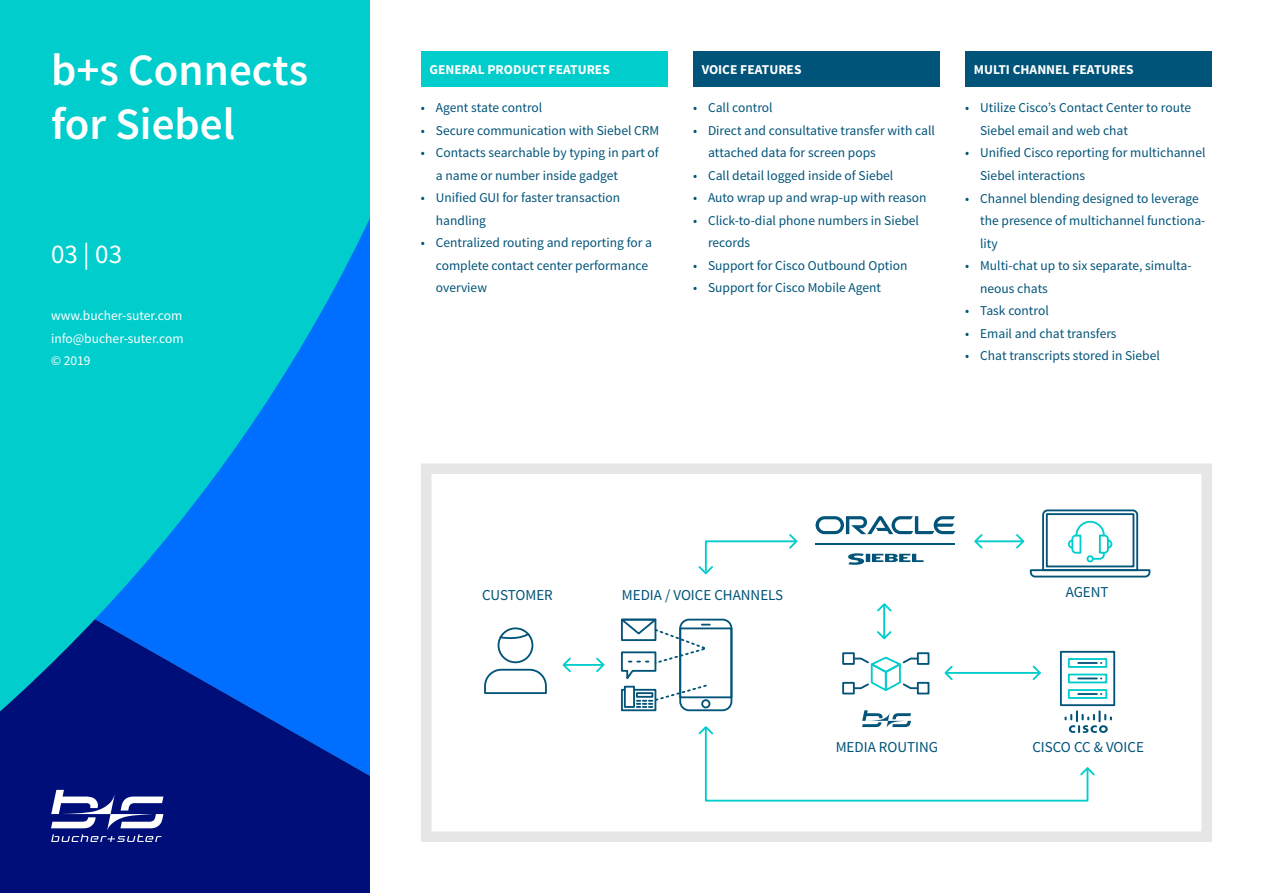
<style>
.page{position:relative;width:1263px;height:893px;background:#fff}
.page>*{position:absolute;margin:0;border:0;box-sizing:border-box;transform-origin:0 0}
.t1{font:600 45px/54px "Source Sans Pro";color:#fff}
.t2{font:27px "Source Sans Pro";color:#fff}
.t3{font:15.15px "Source Sans Pro";color:#035479}
.t4{font:13.5px/22.5px "Source Sans Pro";color:#005479}
.t5{font:700 13.5px "Source Sans Pro";color:#fff}
.t6{font:13.5px/22.5px "Source Sans Pro";color:#fff;text-align:justify}
</style>
<div class="page">
<svg style="left:0;top:0;width:370px;height:893px;background:#008fc5"></svg>
<svg style="left:848px;top:553px;width:75px;height:12px"></svg>
<svg style="left:815px;top:516px;width:140px;height:18px"></svg>
<hr style="left:815px;top:543px;width:140px;height:2px;background:#035479">
<div style="left:498px;top:627px;width:35px;height:36px;border:2px solid #035479;border-radius:50%"></div>
<svg style="left:484px;top:668px;width:63px;height:26px"></svg>
<svg style="left:498px;top:632px;width:32px;height:8px"></svg>
<div style="left:1060px;top:651px;width:55px;height:55px;border:2px solid #035479"></div>
<svg style="left:698px;top:534px;width:100px;height:41px"></svg>
<hr style="left:977px;top:540px;width:46px;height:2px;background:#00cdcc">
<svg style="left:1014px;top:509px;width:137px;height:69px"></svg>
<hr style="left:565px;top:664px;width:38px;height:2px;background:#00cdcc">
<svg style="left:594px;top:657px;width:11px;height:15px"></svg>
<svg style="left:562px;top:657px;width:11px;height:15px"></svg>
<svg style="left:974px;top:534px;width:10px;height:15px"></svg>
<svg style="left:621px;top:603px;width:491px;height:199px"></svg>
<div style="left:421px;top:463px;width:791px;height:379px;border:10px solid #e6e6e6"></div>
<svg style="left:51px;top:790px;width:112px;height:52px"></svg>
<div style="left:421px;top:51px;width:247px;height:35px;background:#00cdcc"></div>
<div style="left:693px;top:51px;width:247px;height:35px;background:#005479"></div>
<div style="left:965px;top:51px;width:247px;height:35px;background:#005479"></div>
<h1 class="t1" style="left:51px;top:44px;width:259px">b+s Connects for Siebel</h1>
<h2 class="t2" style="left:51px;top:237px;width:73px">03 | 03</h2>
<p class="t6" style="left:51px;top:305px;width:134px">www.bucher-suter.com info@bucher-suter.com © 2019</p>
<p class="t5" style="left:429px;top:61px;width:182px">GENERAL PRODUCT FEATURES</p>
<p class="t5" style="left:702px;top:61px;width:101px">VOICE FEATURES</p>
<p class="t5" style="left:974px;top:61px;width:161px">MULTI CHANNEL FEATURES</p>
<p class="t4" style="left:421px;top:97px;width:123px">• Agent state control</p>
<p class="t4" style="left:421px;top:119px;width:240px">• Secure communication with Siebel CRM</p>
<p class="t4" style="left:436px;top:142px;width:225px;text-indent:-15px">• Contacts searchable by typing in part of a name or number inside gadget</p>
<p class="t4" style="left:436px;top:187px;width:186px;text-indent:-15px">• Unified GUI for faster transaction handling</p>
<p class="t4" style="left:436px;top:232px;width:218px;text-indent:-15px">• Centralized routing and reporting for a complete contact center performance overview</p>
<p class="t4" style="left:693px;top:97px;width:81px">• Call control</p>
<p class="t4" style="left:708px;top:119px;width:228px;text-indent:-15px">• Direct and consultative transfer with call attached data for screen pops</p>
<p class="t4" style="left:693px;top:164px;width:202px">• Call detail logged inside of Siebel</p>
<p class="t4" style="left:693px;top:187px;width:235px">• Auto wrap up and wrap-up with reason</p>
<p class="t4" style="left:708px;top:209px;width:212px;text-indent:-15px">• Click-to-dial phone numbers in Siebel records</p>
<p class="t4" style="left:693px;top:254px;width:216px">• Support for Cisco Outbound Option</p>
<p class="t4" style="left:693px;top:277px;width:189px">• Support for Cisco Mobile Agent</p>
<p class="t4" style="left:980px;top:97px;width:212px;text-indent:-15px">• Utilize Cisco’s Contact Center to route<br>Siebel email and web chat</p>
<p class="t4" style="left:980px;top:142px;width:227px;text-indent:-15px">• Unified Cisco reporting for multichannel<br>Siebel interactions</p>
<p class="t4" style="left:980px;top:187px;width:227px;text-indent:-15px">• Channel blending designed to leverage the presence of multichannel functiona&shy;lity</p>
<p class="t4" style="left:980px;top:255px;width:213px;text-indent:-15px">• Multi-chat up to six separate, simulta&shy;neous chats</p>
<p class="t4" style="left:965px;top:300px;width:85px">• Task control</p>
<p class="t4" style="left:965px;top:322px;width:153px">• Email and chat transfers</p>
<p class="t4" style="left:965px;top:345px;width:196px">• Chat transcripts stored in Siebel</p>
<p class="t3" style="left:482px;top:585px;width:72px">CUSTOMER</p>
<p class="t3" style="left:1066px;top:583px;width:44px">AGENT</p>
<p class="t3" style="left:622px;top:585px;width:163px">MEDIA / VOICE CHANNELS</p>
<p class="t3" style="left:836px;top:737px;width:104px">MEDIA ROUTING</p>
<p class="t3" style="left:1032px;top:737px;width:113px">CISCO CC &amp; VOICE</p>
</div>
